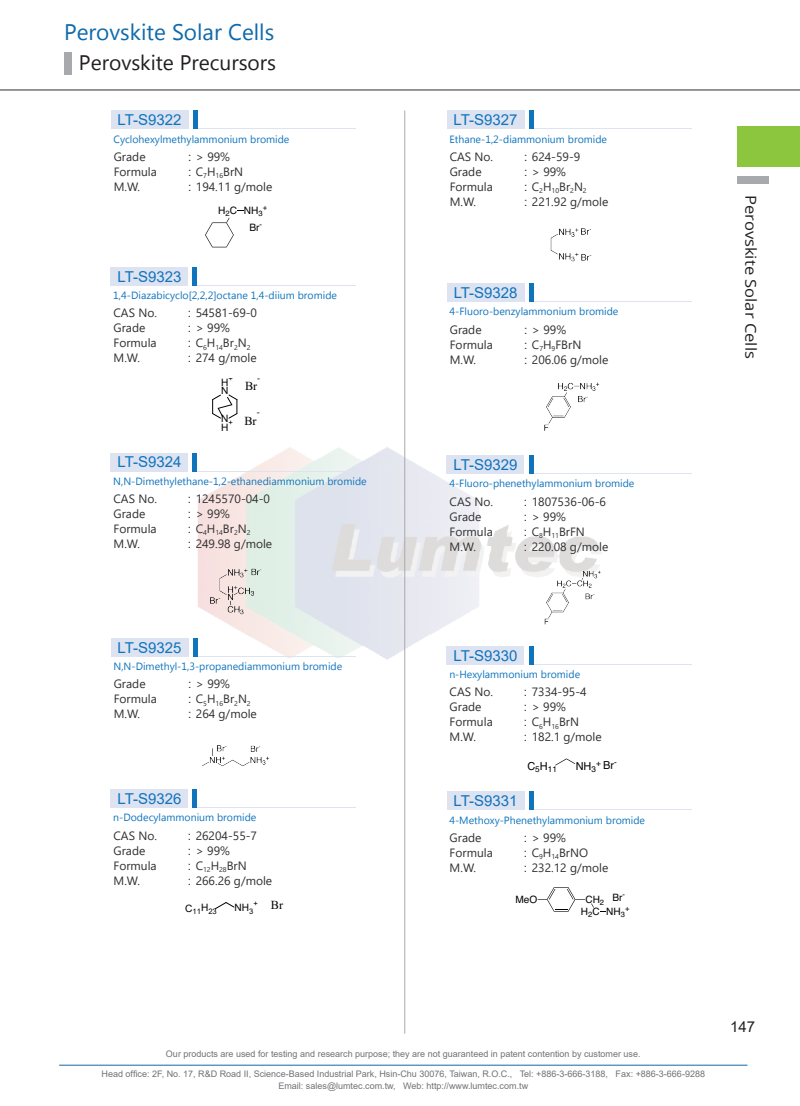
<style>
.page{position:relative;width:800px;height:1106px;background:#fff}
.page>*{position:absolute;margin:0;border:0;box-sizing:border-box;transform-origin:0 0}
.t1{font:22.5px "Microsoft New Tai Lue";color:#0e6aab}
.t2{font:21px "Microsoft New Tai Lue";color:#231f20}
.t3{font:15px "Arial";color:#1074bc}
.t4{font:15px "Open Sans";color:#231f20;scale:1.1 1}
.t5{font:15px "Arial";color:#231f20}
.t6{font:12.15px "Times New Roman";color:#030303}
.t7{font:12px/15px "Segoe UI";color:#312f30}
.t8{font:10.95px "Helvetica";color:#030303}
.t9{font:10.5px "Microsoft Tai Le";color:#1074bc}
.t10{font:10.2px "Helvetica";color:#030303}
.t11{font:10.2px/8.4px "Arial";color:#030303}
.t12{font:10.05px/12px "Helvetica";color:#030303}
.t13{font:9.15px "Times New Roman";color:#030303}
.t14{font:9px/12px "Arial";color:#717275;text-align:center}
.t15{font:8.25px "Helvetica";color:#030303}
.t16{font:7.65px "Arial";color:#030303}
.t17{font:7.65px "Helvetica";color:#030303}
.s1{font-family:"Arial"}
.s2{font-size:10.95px}
</style>
<div class="page">
<img style="left:197px;top:446px;width:405px;height:214px">
<hr style="left:59px;top:1064px;width:688px;height:1px;background:#0e6aab">
<hr style="left:404px;top:111px;width:1px;height:922px;background:#a8a9ad">
<div style="left:737px;top:126px;width:62px;height:41px;background:#8bc63e"></div>
<hr style="left:0;top:90px;width:799px;height:1px;background:#312f30">
<div style="left:737px;top:176px;width:31px;height:7px;background:#a8a9ad"></div>
<div style="left:64px;top:52px;width:7px;height:22px;background:#a8a9ad"></div>
<div style="left:447px;top:111px;width:77px;height:18px;background:#dee3f2"></div>
<div style="left:111px;top:453px;width:77px;height:18px;background:#dee3f2"></div>
<div style="left:447px;top:455px;width:77px;height:19px;background:#dee3f2"></div>
<div style="left:447px;top:646px;width:77px;height:18px;background:#dee3f2"></div>
<div style="left:111px;top:789px;width:77px;height:19px;background:#dee3f2"></div>
<div style="left:111px;top:267px;width:77px;height:19px;background:#dee3f2"></div>
<hr style="left:529px;top:128px;width:162px;height:1px;background:#dee3f2">
<hr style="left:193px;top:470px;width:162px;height:1px;background:#dee3f2">
<hr style="left:529px;top:473px;width:162px;height:1px;background:#dee3f2">
<hr style="left:529px;top:663px;width:162px;height:1px;background:#dee3f2">
<hr style="left:193px;top:807px;width:162px;height:1px;background:#dee3f2">
<hr style="left:193px;top:285px;width:162px;height:1px;background:#dee3f2">
<hr style="left:529px;top:111px;width:4px;height:18px;background:#1074bc">
<hr style="left:193px;top:453px;width:4px;height:18px;background:#1074bc">
<div style="left:528px;top:455px;width:5px;height:19px;background:#1074bc"></div>
<div style="left:528px;top:646px;width:5px;height:18px;background:#1074bc"></div>
<hr style="left:193px;top:789px;width:4px;height:19px;background:#1074bc">
<hr style="left:193px;top:267px;width:4px;height:19px;background:#1074bc">
<div style="left:111px;top:111px;width:77px;height:18px;background:#dee3f2"></div>
<div style="left:447px;top:283px;width:77px;height:19px;background:#dee3f2"></div>
<div style="left:111px;top:638px;width:77px;height:18px;background:#dee3f2"></div>
<div style="left:447px;top:791px;width:77px;height:19px;background:#dee3f2"></div>
<hr style="left:194px;top:128px;width:162px;height:1px;background:#dee3f2">
<hr style="left:529px;top:301px;width:162px;height:1px;background:#dee3f2">
<hr style="left:194px;top:655px;width:162px;height:1px;background:#dee3f2">
<hr style="left:529px;top:809px;width:162px;height:1px;background:#dee3f2">
<hr style="left:193px;top:111px;width:4px;height:18px;background:#1074bc">
<hr style="left:529px;top:283px;width:4px;height:19px;background:#1074bc">
<hr style="left:193px;top:638px;width:4px;height:18px;background:#1074bc">
<div style="left:528px;top:791px;width:5px;height:19px;background:#1074bc"></div>
<svg style="left:205px;top:218px;width:29px;height:30px"></svg>
<svg style="left:212px;top:394px;width:25px;height:24px"></svg>
<img style="left:201px;top:564px;width:70px;height:54px">
<img style="left:202px;top:745px;width:68px;height:22px">
<svg style="left:215px;top:902px;width:19px;height:7px"></svg>
<img style="left:550px;top:228px;width:42px;height:34px">
<img style="left:544px;top:382px;width:56px;height:49px">
<img style="left:535px;top:565px;width:67px;height:61px">
<svg style="left:555px;top:758px;width:20px;height:7px"></svg>
<svg style="left:537px;top:887px;width:48px;height:25px"></svg>
<h1 class="t1" style="left:64px;top:19px;width:212px">Perovskite Solar Cells</h1>
<h2 class="t2" style="left:79px;top:50px;width:199px">Perovskite Precursors</h2>
<p class="t3" style="left:118px;top:110px;width:65px">LT-S9322</p>
<p class="t9" style="left:113px;top:133px;width:177px">Cyclohexylmethylammonium bromide</p>
<p class="t7" style="left:114px;top:148px;width:45px">Grade<br>Formula<br>M.W.</p>
<p class="t7" style="left:188px;top:148px;width:86px"><span class="s1">:</span> &gt; 99%<br><span class="s1">:</span> C<sub>7</sub>H<sub>16</sub>BrN<br><span class="s1">:</span> 194.11 g/mole</p>
<p class="t10" style="left:218px;top:203px;width:46px">H<sub>2</sub>C NH<sub>3</sub></p>
<p class="t17" style="left:263px;top:202px;width:6px">+</p>
<p class="t10" style="left:249px;top:219px;width:14px">Br<sup>-</sup></p>
<p class="t3" style="left:117px;top:266px;width:65px">LT-S9323</p>
<p class="t9" style="left:113px;top:289px;width:225px">1,4-Diazabicyclo[2,2,2]octane 1,4-diium bromide</p>
<p class="t7" style="left:113px;top:305px;width:45px">CAS No.<br>Grade<br>Formula<br>M.W.</p>
<p class="t7" style="left:188px;top:305px;width:71px"><span class="s1">:</span> 54581-69-0 <span class="s1">:</span> &gt; 99%<br><span class="s1">:</span> C<sub>6</sub>H<sub>14</sub>Br<sub>2</sub>N<sub>2<br></sub><span class="s1">:</span> 274 g/mole</p>
<p class="t16" style="left:228px;top:372px;width:6px">+</p>
<p class="t11" style="left:221px;top:378px;width:9px">H</p>
<p class="t11" style="left:221px;top:386px;width:9px">N</p>
<p class="t13" style="left:257px;top:371px;width:5px">-</p>
<p class="t6" style="left:245px;top:378px;width:14px">Br</p>
<p class="t11" style="left:221px;top:414px;width:9px">N<br>H</p>
<p class="t16" style="left:228px;top:417px;width:6px">+</p>
<p class="t13" style="left:257px;top:405px;width:5px">-</p>
<p class="t6" style="left:244px;top:412px;width:14px">Br</p>
<p class="t3" style="left:453px;top:110px;width:65px">LT-S9327</p>
<p class="t9" style="left:449px;top:133px;width:159px">Ethane-1,2-diammonium bromide</p>
<p class="t7" style="left:449px;top:148px;width:45px">CAS No.<br>Grade<br>Formula<br>M.W.</p>
<p class="t7" style="left:524px;top:148px;width:86px"><span class="s1">:</span> 624-59-9<br><span class="s1">:</span> &gt; 99%<br><span class="s1">:</span> C<sub>2</sub>H<sub>10</sub>Br<sub>2</sub>N<sub>2<br></sub><span class="s1">:</span> 221.92 g/mole</p>
<p class="t3" style="left:453px;top:282px;width:65px">LT-S9328</p>
<p class="t9" style="left:449px;top:306px;width:170px">4-Fluoro-benzylammonium bromide</p>
<p class="t7" style="left:449px;top:321px;width:45px">Grade<br>Formula<br>M.W.</p>
<p class="t7" style="left:524px;top:321px;width:86px"><span class="s1">:</span> &gt; 99%<br><span class="s1">:</span> C<sub>7</sub>H<sub>9</sub>FBrN<br><span class="s1">:</span> 206.06 g/mole</p>
<p class="t3" style="left:117px;top:452px;width:65px">LT-S9324</p>
<p class="t3" style="left:453px;top:454px;width:65px">LT-S9329</p>
<p class="t9" style="left:113px;top:475px;width:255px">N,N-Dimethylethane-1,2-ethanediammonium bromide</p>
<p class="t9" style="left:449px;top:477px;width:186px">4-Fluoro-phenethylammonium bromide</p>
<p class="t7" style="left:188px;top:490px;width:86px"><span class="s1">:</span> 1245570-04-0 <span class="s1">:</span> &gt; 99%<br><span class="s1">:</span> C<sub>4</sub>H<sub>14</sub>Br<sub>2</sub>N<sub>2<br></sub><span class="s1">:</span> 249.98 g/mole</p>
<p class="t7" style="left:523px;top:493px;width:86px"><span class="s1">:</span> 1807536-06-6 <span class="s1">:</span> &gt; 99%<br><span class="s1">:</span> C<sub>8</sub>H<sub>11</sub>BrFN<br><span class="s1">:</span> 220.08 g/mole</p>
<p class="t7" style="left:113px;top:490px;width:45px">CAS No.<br>Grade<br>Formula<br>M.W.</p>
<p class="t7" style="left:449px;top:493px;width:45px">CAS No.<br>Grade<br>Formula<br>M.W.</p>
<p class="t3" style="left:118px;top:637px;width:65px">LT-S9325</p>
<p class="t9" style="left:113px;top:660px;width:230px">N,N-Dimethyl-1,3-propanediammonium bromide</p>
<p class="t7" style="left:114px;top:675px;width:45px">Grade<br>Formula<br>M.W.</p>
<p class="t7" style="left:188px;top:675px;width:70px"><span class="s1">:</span> &gt; 99%<br><span class="s1">:</span> C<sub>5</sub>H<sub>16</sub>Br<sub>2</sub>N<sub>2 </sub><span class="s1">:</span> 264 g/mole</p>
<p class="t3" style="left:117px;top:788px;width:65px">LT-S9326</p>
<p class="t9" style="left:113px;top:811px;width:144px">n-Dodecylammonium bromide</p>
<p class="t7" style="left:113px;top:827px;width:45px">CAS No.<br>Grade<br>Formula<br>M.W.</p>
<p class="t7" style="left:188px;top:827px;width:86px"><span class="s1">:</span> 26204-55-7<br><span class="s1">:</span> &gt; 99%<br><span class="s1">:</span> C<sub>12</sub>H<sub>28</sub>BrN<br><span class="s1">:</span> 266.26 g/mole</p>
<p class="t16" style="left:185px;top:906px;width:33px"><sup>C</sup>11<sup>H</sup>23</p>
<p class="t11" style="left:234px;top:903px;width:20px">NH<sub>3</sub></p>
<p class="t6" style="left:253px;top:896px;width:31px"><sup>+</sup> Br</p>
<p class="t3" style="left:453px;top:645px;width:65px">LT-S9330</p>
<p class="t9" style="left:449px;top:668px;width:132px">n-Hexylammonium bromide</p>
<p class="t7" style="left:449px;top:683px;width:45px">CAS No.<br>Grade<br>Formula<br>M.W.</p>
<p class="t3" style="left:453px;top:790px;width:65px">LT-S9331</p>
<p class="t7" style="left:523px;top:683px;width:79px"><span class="s1">:</span> 7334-95-4<br><span class="s1">:</span> &gt; 99%<br><span class="s1">:</span> C<sub>6</sub>H<sub>16</sub>BrN<br><span class="s1">:</span> 182.1 g/mole</p>
<p class="t15" style="left:527px;top:763px;width:31px"><sup>C</sup>5<sup>H</sup>11</p>
<p class="t8" style="left:575px;top:758px;width:22px">NH<sub>3</sub></p>
<p class="t15" style="left:596px;top:756px;width:22px">+ <span class="s2">Br</span>-</p>
<p class="t9" style="left:449px;top:814px;width:197px">4-Methoxy-Phenethylammonium bromide</p>
<p class="t7" style="left:449px;top:829px;width:45px">Grade<br>Formula<br>M.W.</p>
<p class="t7" style="left:524px;top:829px;width:86px"><span class="s1">:</span> &gt; 99%<br><span class="s1">:</span> C<sub>9</sub>H<sub>14</sub>BrNO<br><span class="s1">:</span> 232.12 g/mole</p>
<p class="t12" style="left:612px;top:891px;width:14px">Br<sup>-</sup></p>
<p class="t12" style="left:515px;top:893px;width:23px">MeO</p>
<p class="t12" style="left:580px;top:893px;width:46px;text-indent:5px">CH<sub>2<br></sub>H<sub>2</sub>C NH<sub>3</sub></p>
<p class="t17" style="left:625px;top:902px;width:6px">+</p>
<p class="t4" style="left:761px;top:195px;width:151px;rotate:90deg">Perovskite Solar Cells</p>
<p class="t14" style="left:166px;top:1048px;width:476px">Our products are used for testing and research purpose; they are not guaranteed in patent contention by customer use.</p>
<p class="t14" style="left:102px;top:1068px;width:604px">Head office: 2F, No. 17, R&amp;D Road II, Science-Based Industrial Park, Hsin-Chu 30076, Taiwan, R.O.C., Tel: +886-3-666-3188, Fax: +886-3-666-9288<br>Email: sales@lumtec.com.tw, Web: http://www.lumtec.com.tw</p>
<p class="t5" style="left:729px;top:1016px;width:27px">147</p>
</div>
